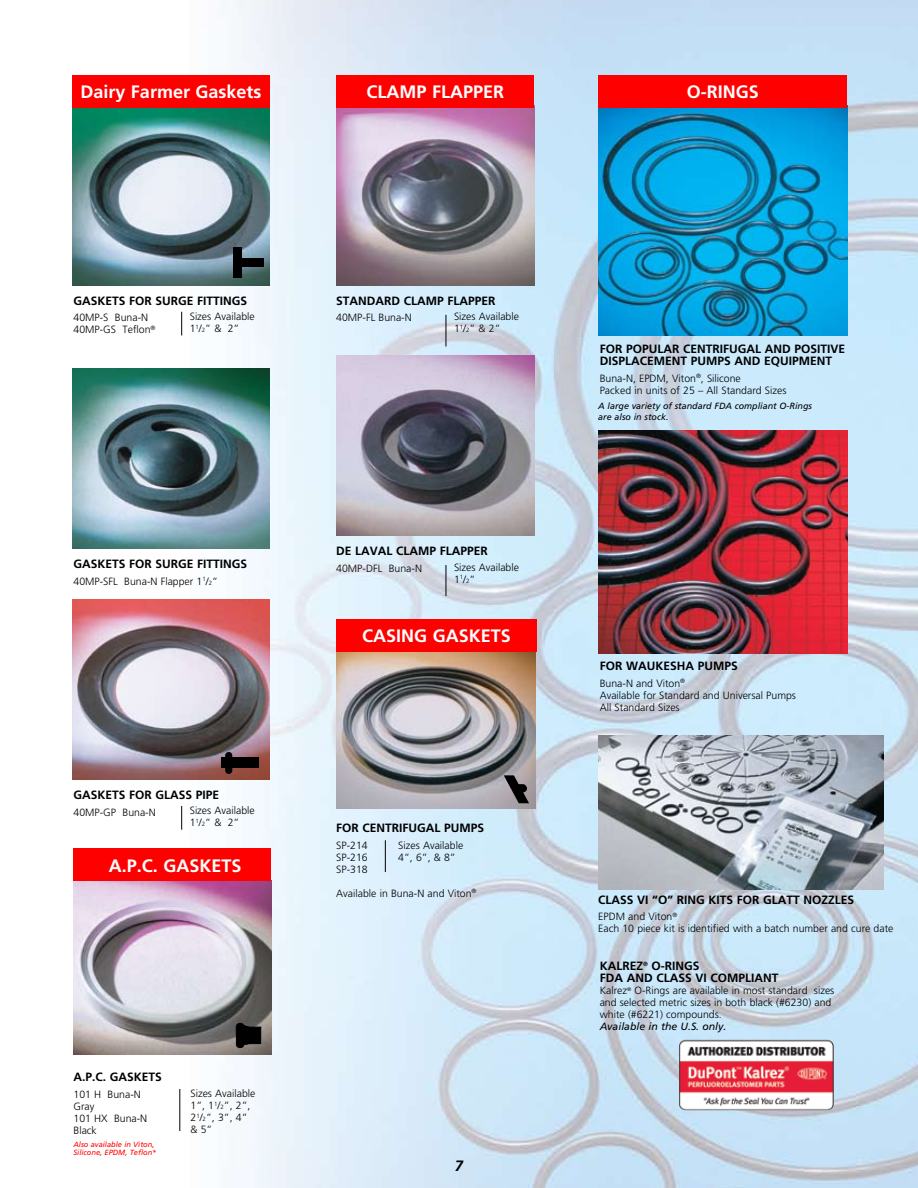
<style>
.page{position:relative;width:918px;height:1188px;background:#fff}
.page>*{position:absolute;margin:0;border:0;box-sizing:border-box;transform-origin:0 0}
.t1{font:700 18px "Frutiger";color:#fff}
.t2{font:italic 700 15px "Frutiger";color:#000}
.t3{font:700 12px/12px "Frutiger";color:#000}
.t4{font:300 10.5px/12px "Frutiger";color:#000}
.t5{font:italic 10.5px "Frutiger";color:#000}
.t6{font:italic 9px/10.5px "Frutiger";color:#000}
.t7{font:italic 7.5px/7.5px "Frutiger";color:#f00}
.s1{font-size:6.15px}
</style>
<div class="page">
<img style="left:189px;top:0;width:729px;height:1188px">
<img style="left:598px;top:107px;width:249px;height:229px">
<div style="left:598px;top:75px;width:249px;height:32px;background:#f00"></div>
<img style="left:336px;top:107px;width:198px;height:178px">
<div style="left:336px;top:75px;width:198px;height:32px;background:#f00"></div>
<hr style="left:446px;top:315px;width:1px;height:31px;background:#000">
<img style="left:336px;top:356px;width:198px;height:180px">
<hr style="left:446px;top:565px;width:1px;height:31px;background:#000">
<img style="left:336px;top:651px;width:200px;height:158px">
<div style="left:336px;top:619px;width:201px;height:32px;background:#f00"></div>
<hr style="left:385px;top:840px;width:1px;height:32px;background:#000">
<img style="left:72px;top:107px;width:198px;height:178px">
<div style="left:72px;top:75px;width:198px;height:32px;background:#f00"></div>
<svg style="left:181px;top:312px;width:1px;height:23px"></svg>
<img style="left:72px;top:369px;width:198px;height:180px">
<img style="left:72px;top:600px;width:198px;height:180px">
<svg style="left:181px;top:806px;width:1px;height:24px"></svg>
<img style="left:598px;top:430px;width:249px;height:223px">
<div style="left:221px;top:758px;width:38px;height:10px;background:#000"></div>
<div style="left:225px;top:752px;width:7px;height:22px;background:#000;border-radius:4px"></div>
<div style="left:233px;top:247px;width:8px;height:30px;background:#000"></div>
<div style="left:234px;top:258px;width:30px;height:9px;background:#000"></div>
<svg style="left:504px;top:775px;width:25px;height:28px"></svg>
<img style="left:74px;top:881px;width:198px;height:173px">
<div style="left:74px;top:848px;width:198px;height:33px;background:#f00"></div>
<hr style="left:180px;top:1089px;width:1px;height:42px;background:#000">
<svg style="left:236px;top:1023px;width:25px;height:25px"></svg>
<img style="left:678px;top:1040px;width:156px;height:70px">
<img style="left:598px;top:735px;width:285px;height:154px">
<h1 class="t1" style="left:80px;top:81px;width:183px">DAIRY FARMER GASKETS</h1>
<h1 class="t1" style="left:367px;top:81px;width:137px">CLAMP FLAPPER</h1>
<h1 class="t1" style="left:687px;top:81px;width:73px">O-RINGS</h1>
<p class="t3" style="left:74px;top:295px;width:17px">GASKETS</p>
<p class="t3" style="left:129px;top:295px;width:111px">FOR SURGE FITTINGS</p>
<p class="t4" style="left:74px;top:312px;width:83px">40MP-S Buna-N<br>40MP-GS Teflon<sup>®</sup></p>
<p class="t4" style="left:190px;top:311px;width:67px">Sizes Available<br>1<sup>1</sup>/<span class="s1">2</span>” &amp; 2”</p>
<p class="t3" style="left:74px;top:558px;width:17px">GASKETS</p>
<p class="t3" style="left:129px;top:558px;width:111px">FOR SURGE FITTINGS</p>
<p class="t4" style="left:74px;top:575px;width:146px">40MP-SFL Buna-N Flapper 1<sup>1</sup>/<span class="s1">2</span>”</p>
<p class="t3" style="left:74px;top:789px;width:17px">GASKETS</p>
<p class="t3" style="left:129px;top:789px;width:92px">FOR GLASS PIPE</p>
<p class="t4" style="left:74px;top:806px;width:84px">40MP-GP Buna-N</p>
<p class="t4" style="left:190px;top:805px;width:67px">Sizes Available<br>1<sup>1</sup>/<span class="s1">2</span>” &amp; 2”</p>
<h1 class="t1" style="left:109px;top:855px;width:134px">A.P.C. GASKETS</h1>
<p class="t3" style="left:74px;top:1071px;width:54px">A.P.C. GASKETS</p>
<p class="t4" style="left:74px;top:1088px;width:75px">101 H Buna-N<br>Gray<br>101 HX Buna-N<br>Black</p>
<p class="t7" style="left:74px;top:1141px;width:84px">Also available in Viton,<br>Silicone, EPDM, Teflon*</p>
<p class="t4" style="left:190px;top:1088px;width:67px">Sizes Available<br>1”, 1<sup>1</sup>/<span class="s1">2</span>”, 2”,<br>2<sup>1</sup>/<span class="s1">2</span>”, 3”, 4” &amp; 5”</p>
<p class="t3" style="left:336px;top:295px;width:160px">STANDARD CLAMP FLAPPER</p>
<p class="t4" style="left:336px;top:312px;width:77px">40MP-FL Buna-N</p>
<p class="t4" style="left:454px;top:311px;width:67px">Sizes Available<br>1<sup>1</sup>/<span class="s1">2</span>” &amp; 2”</p>
<p class="t3" style="left:336px;top:545px;width:152px">DE LAVAL CLAMP FLAPPER</p>
<p class="t4" style="left:336px;top:562px;width:87px">40MP-DFL Buna-N</p>
<p class="t4" style="left:454px;top:561px;width:67px">Sizes Available<br>1<sup>1</sup>/<span class="s1">2</span>”</p>
<h1 class="t1" style="left:362px;top:625px;width:150px">CASIN G GASKETS</h1>
<p class="t3" style="left:336px;top:822px;width:75px">FOR CE NTRIFUGAL</p>
<p class="t3" style="left:444px;top:822px;width:9px">PUMPS</p>
<p class="t4" style="left:336px;top:839px;width:33px;text-align:justify">SP-214<br>SP-216<br>SP-318</p>
<p class="t4" style="left:336px;top:887px;width:142px">Available in Buna-N and Viton<sup>®</sup></p>
<p class="t4" style="left:398px;top:839px;width:67px">Sizes Available<br>4”, 6”, &amp; 8”</p>
<h2 class="t2" style="left:455px;top:1157px;width:10px">7</h2>
<p class="t3" style="left:600px;top:343px;width:51px">FOR POPULA</p>
<p class="t3" style="left:672px;top:343px;width:60px">R CENTRIFUGAL</p>
<p class="t3" style="left:765px;top:343px;width:74px">AND POSITIVE</p>
<p class="t3" style="left:600px;top:355px;width:21px">DISPLACEME</p>
<p class="t3" style="left:672px;top:355px;width:35px">NT PUMPS</p>
<p class="t3" style="left:734px;top:355px;width:67px">AND EQUIPME</p>
<p class="t3" style="left:817px;top:355px;width:15px">NT</p>
<p class="t4" style="left:600px;top:372px;width:188px">Buna-N, EPDM, Viton<sup>®</sup>, Silicone<br>Packed in units of 25 – All Standard Sizes</p>
<p class="t6" style="left:598px;top:401px;width:215px">A large variety of standard FDA compliant O-Rings are also in stock.</p>
<p class="t3" style="left:600px;top:660px;width:48px">FOR WAUKESHA</p>
<p class="t3" style="left:698px;top:660px;width:16px">PUMPS</p>
<p class="t4" style="left:600px;top:677px;width:198px">Buna-N and Viton<sup>®<br></sup>Available for Standard and Universal Pumps<br>All Standard Sizes</p>
<p class="t3" style="left:598px;top:894px;width:15px">CLASS</p>
<p class="t3" style="left:637px;top:894px;width:143px">VI “O” RING KITS FOR GLATT</p>
<p class="t3" style="left:804px;top:894px;width:26px">NOZZLES</p>
<p class="t4" style="left:598px;top:911px;width:297px">EPDM and Viton<sup>®<br></sup>Each 10 piece kit is identified with a batch number and cure date</p>
<p class="t3" style="left:600px;top:960px;width:180px">KALREZ<sup>®</sup> O-RINGS<br>FDA AND CLASS VI COMPLIANT</p>
<p class="t4" style="left:600px;top:985px;width:236px">Kalrez<sup>®</sup> O-Rings are available in most standard sizes and selected metric sizes in both black (#6230) and white (#6221) compounds.</p>
<p class="t5" style="left:600px;top:1021px;width:128px">Available in the U.S. only.</p>
</div>
